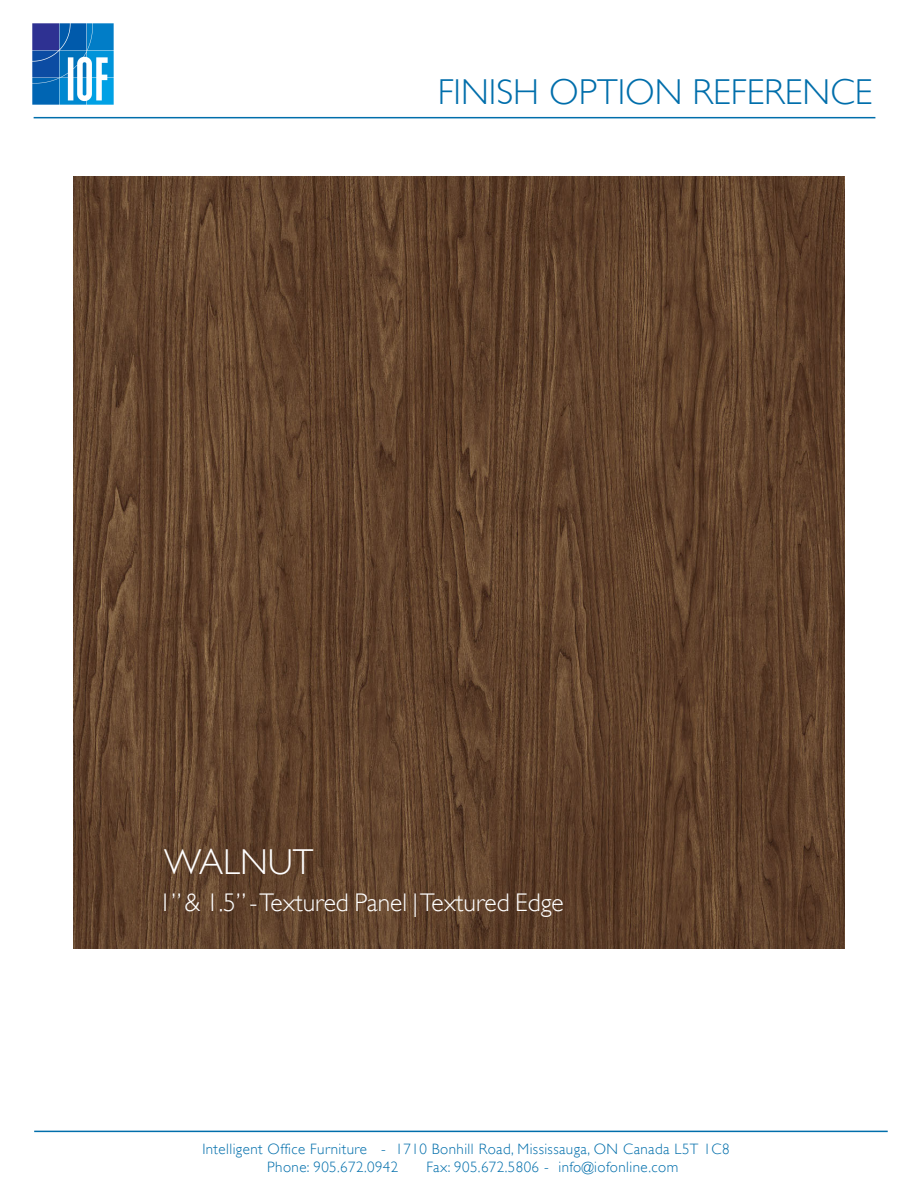
<style>
.page{position:relative;width:918px;height:1188px;background:#fff}
.page>*{position:absolute;margin:0;border:0;box-sizing:border-box;transform-origin:0 0}
.t1{font:300 36px "Gill Sans";color:#006eab}
.t2{font:300 36px "Gill Sans";color:#fff}
.t3{font:300 25.5px "Gill Sans";color:#fff}
.t4{font:300 15px "Gill Sans";letter-spacing:.03em;color:#006eab}
</style>
<div class="page">
<img style="left:33px;top:24px;width:81px;height:81px">
<hr style="left:34px;top:117px;width:841px;height:1px;background:#006eab">
<hr style="left:34px;top:1131px;width:854px;height:1px;background:#006eab">
<img style="left:73px;top:177px;width:772px;height:772px">
<p class="t1" style="left:438px;top:71px;width:436px">FINISH OPTION REFERENCE</p>
<p class="t2" style="left:164px;top:841px;width:151px">WALNUT</p>
<p class="t3" style="left:159px;top:887px;width:407px">1” &amp; 1.5” - Textured Panel | Textured Edge</p>
<p class="t4" style="left:202px;top:1140px;width:529px">Intelligent Office Furniture - 1710 Bonhill Road, Mississauga, ON Canada L5T 1C8</p>
<p class="t4" style="left:267px;top:1158px;width:133px">Phone: 905.672.0942</p>
<p class="t4" style="left:426px;top:1158px;width:254px">Fax: 905.672.5806 - info@iofonline.com</p>
</div>
